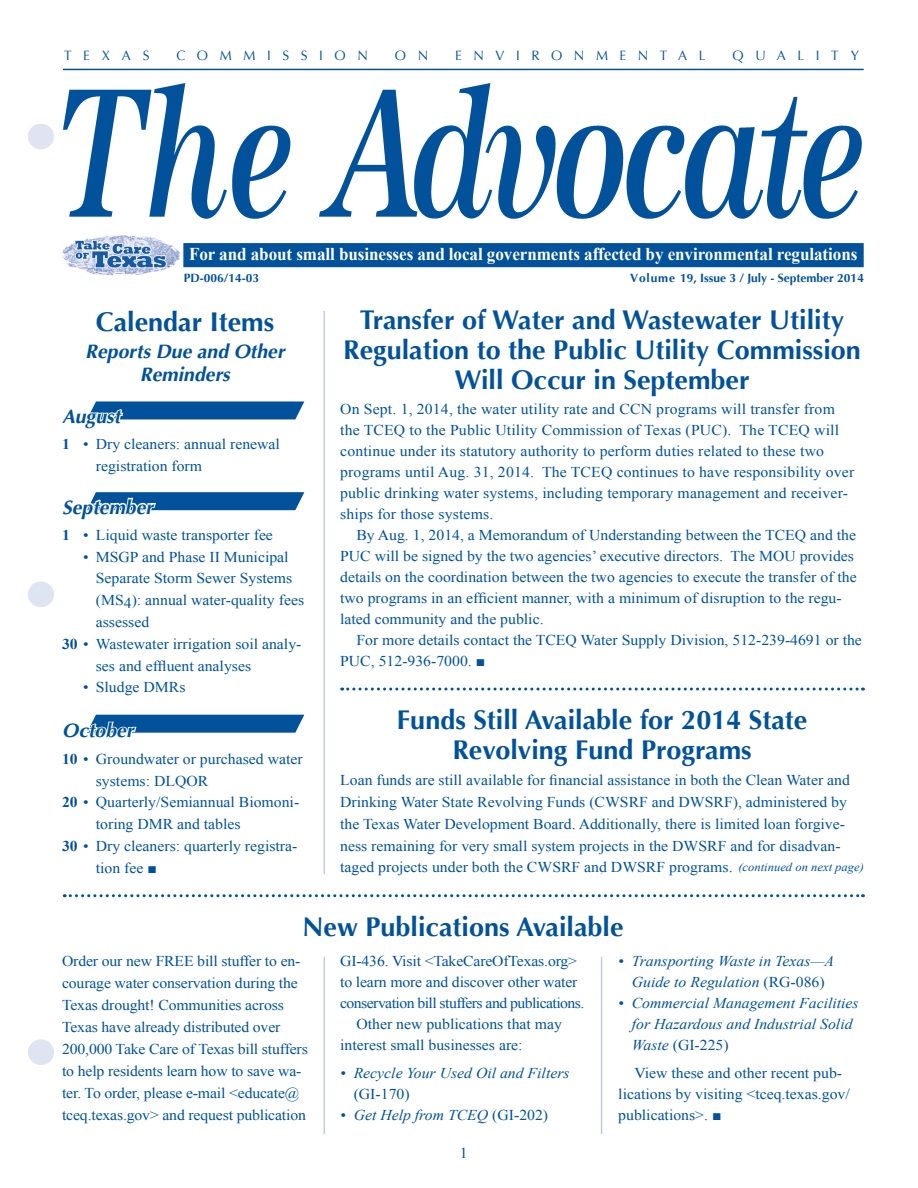
<style>
.page{position:relative;width:918px;height:1188px;background:#fff}
.page>*{position:absolute;margin:0;border:0;box-sizing:border-box;transform-origin:0 0}
.Head_1{font:700 27px/30px "Optima";color:#01529a;text-align:center}
.Head_2{font:italic 700 19.5px/22.5px "Optima";color:#01529a;text-align:center}
.t1{font:700 18px "Times New Roman";letter-spacing:-.005em;color:#fff;scale:.95 1}
.t2{font:15px/21px "Times New Roman";color:#01529a;scale:1.05 1}
.t3{font:italic 15px/21px "Times New Roman";color:#01529a;scale:1.05 1}
.t4{font:13.5px "Optima";letter-spacing:.86em;color:#01529a}
.t5{font:700 12px "Optima";color:#01529a}
.t6{font:italic 12px "Times New Roman";color:#01529a;scale:1.05 1}
.s1{font-weight:700}
.s2{font-style:normal}
</style>
<div class="page">
<hr style="left:324px;top:54px;width:1px;height:1080px;background:#c3cbe4">
<hr style="left:601px;top:54px;width:1px;height:1080px;background:#c3cbe4">
<div style="left:313px;top:875px;width:296px;height:82px;background:#fff"></div>
<div style="left:307px;top:38px;width:311px;height:272px;background:#fff"></div>
<img style="left:63px;top:83px;width:799px;height:136px">
<img style="left:62px;top:235px;width:119px;height:41px">
<hr style="left:63px;top:69px;width:801px;height:1px;background:#01529a">
<div style="left:183px;top:243px;width:681px;height:24px;background:#01529a;border:2px solid #01529a"></div>
<img style="left:28px;top:123px;width:26px;height:942px">
<svg style="left:64px;top:894px;width:799px;height:3px"></svg>
<svg style="left:88px;top:401px;width:216px;height:19px;background:#246aa8"></svg>
<svg style="left:87px;top:492px;width:217px;height:19px;background:#3374ae"></svg>
<svg style="left:87px;top:715px;width:217px;height:18px;background:#2168a6"></svg>
<svg style="left:342px;top:688px;width:521px;height:3px"></svg>
<p class="t4" style="left:64px;top:48px;width:87px">TEXAS</p>
<p class="t4" style="left:177px;top:48px;width:193px">COMMISSION</p>
<p class="t4" style="left:395px;top:48px;width:35px">O N</p>
<p class="t4" style="left:455px;top:48px;width:252px">ENVIRONMENTAL</p>
<p class="t4" style="left:733px;top:48px;width:128px">QUALITY</p>
<p class="t1" style="left:189px;top:242px;width:705px">For and about small businesses and local governments affected by environmental regulations</p>
<p class="t5" style="left:184px;top:271px;width:77px">PD-006/14-03</p>
<p class="t5" style="left:630px;top:271px;width:235px">Volume 19, Issue 3 / July - September 2014</p>
<h1 class="Head_1" style="left:96px;top:307px;width:180px">Calendar Items</h1>
<h2 class="Head_2" style="left:85px;top:340px;width:201px">Reports Due and Other<br>Reminders</h2>
<h2 class="Head_2" style="left:62px;top:406px;width:60px">August</h2>
<p class="t2" style="left:96px;top:433px;width:177px;line-height:21.8px;text-indent:-34px"><span class="s1">1</span> • Dry cleaners: annual renewal registration form</p>
<h2 class="Head_2" style="left:62px;top:496px;width:93px">September</h2>
<p class="t2" style="left:62px;top:524px;width:202px"><span class="s1">1</span> • Liquid waste transporter fee</p>
<p class="t2" style="left:96px;top:546px;width:200px;line-height:21.8px;text-indent:-13px">• MSGP and Phase II Municipal<br>Separate Storm Sewer Systems (MS4): annual water-quality fees assessed</p>
<p class="t2" style="left:96px;top:633px;width:197px;line-height:21.8px;text-indent:-34px"><span class="s1">30</span> • Wastewater irrigation soil analy&shy;ses and effluent analyses</p>
<p class="t2" style="left:83px;top:677px;width:99px">• Sludge DMRs</p>
<h2 class="Head_2" style="left:62px;top:720px;width:73px">October</h2>
<p class="t2" style="left:96px;top:748px;width:199px;line-height:21.8px;text-indent:-34px"><span class="s1">10</span> • Groundwater or purchased water systems: DLQOR</p>
<p class="t2" style="left:96px;top:791px;width:195px;line-height:21.8px;text-indent:-34px"><span class="s1">20</span> • Quarterly/Semiannual Biomoni&shy;toring DMR and tables</p>
<p class="t2" style="left:96px;top:835px;width:193px;line-height:21.8px;text-indent:-34px"><span class="s1">30</span> • Dry cleaners: quarterly registra&shy;tion fee ■</p>
<h1 class="Head_1" style="left:343px;top:305px;width:519px">Transfer of Water and Wastewater Utility<br>Regulation to the Public Utility Commission<br>Will Occur in September</h1>
<p class="t2" style="left:340px;top:399px;width:491px">On Sept. 1, 2014, the water utility rate and CCN programs will transfer from the TCEQ to the Public Utility Commission of Texas (PUC). The TCEQ will continue under its statutory authority to perform duties related to these two programs until Aug. 31, 2014. The TCEQ continues to have responsibility over public drinking water systems, including temporary management and receiver&shy;ships for those systems.</p>
<p class="t2" style="left:340px;top:525px;width:493px;text-indent:16px">By Aug. 1, 2014, a Memorandum of Understanding between the TCEQ and the PUC will be signed by the two agencies’ executive directors. The MOU provides details on the coordination between the two agencies to execute the transfer of the two programs in an efficient manner, with a minimum of disruption to the regu&shy;lated community and the public.</p>
<p class="t2" style="left:340px;top:630px;width:498px;text-indent:16px">For more details contact the TCEQ Water Supply Division, 512-239-4691 or the<br>PUC, 512-936-7000. ■</p>
<h1 class="Head_1" style="left:397px;top:705px;width:412px">Funds Still Available for 2014 State<br>Revolving Fund Programs</h1>
<p class="t2" style="left:340px;top:769px;width:487px;line-height:21.8px">Loan funds are still available for financial assistance in both the Clean Water and Drinking Water State Revolving Funds (CWSRF and DWSRF), administered by the Texas Water Development Board. Additionally, there is limited loan forgive&shy;ness remaining for very small system projects in the DWSRF and for disadvan&shy;taged projects under both the CWSRF and DWSRF programs.</p>
<p class="t6" style="left:738px;top:859px;width:121px">(continued on next page)</p>
<h1 class="Head_1" style="left:303px;top:913px;width:323px">New Publications Available</h1>
<p class="t2" style="left:62px;top:950px;width:236px;line-height:21.9px">Order our new FREE bill stuffer to en&shy;courage water conservation during the Texas drought! Communities across Texas have already distributed over 200,000 Take Care of Texas bill stuffers to help residents learn how to save wa&shy;ter. To order, please e-mail &lt;educate@ tceq.texas.gov&gt; and request publication</p>
<p class="t2" style="left:340px;top:950px;width:234px">GI-436. Visit &lt;TakeCareOfTexas.org&gt; to learn more and discover other water conservation bill stuffers and publications.</p>
<p class="t3" style="left:618px;top:950px;width:207px;text-align:center">• Transporting Waste in Texas—A<br>Guide to Regulation <span class="s2">(RG-086)</span></p>
<p class="t3" style="left:632px;top:992px;width:218px;text-indent:-13px">• Commercial Management Facilities for Hazardous and Industrial Solid<br>Waste <span class="s2">(GI-225)</span></p>
<p class="t2" style="left:618px;top:1062px;width:222px;text-indent:16px">View these and other recent pub&shy;lications by visiting &lt;tceq.texas.gov/ publications&gt;. ■</p>
<p class="t2" style="left:340px;top:1013px;width:213px;text-indent:16px">Other new publications that may interest small businesses are:</p>
<p class="t3" style="left:354px;top:1062px;width:207px;text-indent:-13px">• Recycle Your Used Oil and Filters <span class="s2">(GI-170)</span></p>
<p class="t3" style="left:340px;top:1104px;width:200px">• Get Help from TCEQ <span class="s2">(GI-202)</span></p>
<p class="t2" style="left:460px;top:1142px;width:9px">1</p>
</div>
